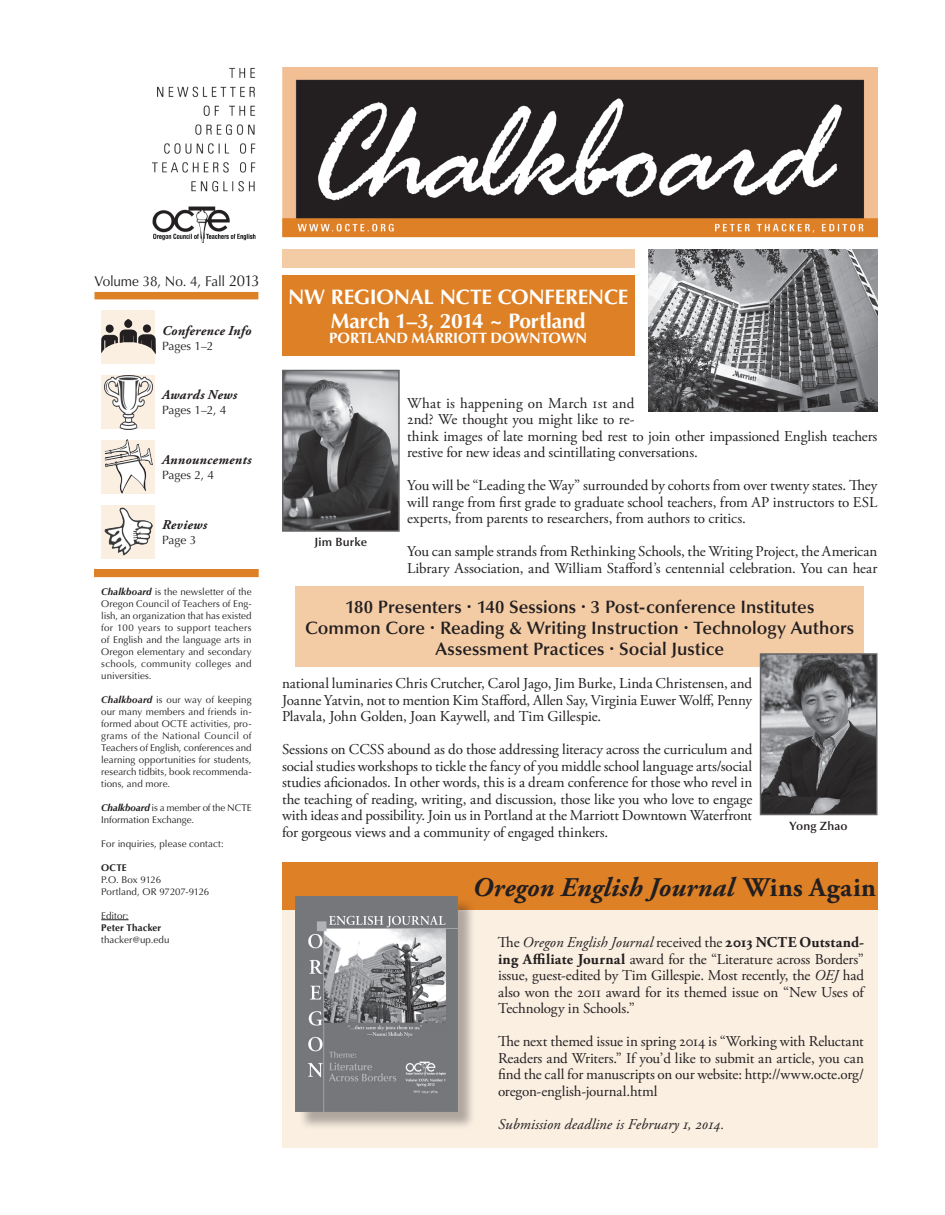
<style>
.page{position:relative;width:945px;height:1215px;background:#fff}
.page>*{position:absolute;margin:0;border:0;box-sizing:border-box;transform-origin:0 0}
.t1{font:italic 700 27px "Adobe Garamond Pro";letter-spacing:.01em;color:#231f20}
.t2{font:700 21px/24px "Optima LT Std";letter-spacing:-.01em;color:#fff;text-align:center}
.t3{font:600 18px/21px "Optima LT Std";color:#231f20;text-align:center}
.t4{font:15px/16.5px "Adobe Garamond Pro";letter-spacing:-.005em;color:#231f20;text-align:justify}
.t5{font:italic 15px "Adobe Garamond Pro";letter-spacing:.005em;color:#231f20}
.t6{font:700 15px "Optima LT Std";letter-spacing:-.01em;color:#fff}
.t7{font:14.25px "Optima LT Std";letter-spacing:-.02em;color:#231f20;scale:.95 1}
.t8{font:italic 700 13.5px "Adobe Garamond Pro";letter-spacing:.02em;color:#231f20}
.t9{font:12px "Optima LT Std";letter-spacing:-.005em;color:#231f20}
.t10{font:600 12px "Optima LT Std";letter-spacing:.015em;color:#231f20}
.t11{font:9.75px/12px "Optima LT Std";letter-spacing:.005em;color:#231f20;text-align:justify}
.t12{font:700 9.75px "Optima LT Std";letter-spacing:.015em;color:#231f20}
.s1{font-size:15.75px}
.s2{font-weight:700;font-style:italic}
.s3{font-style:normal}
.s4{font-style:italic}
.s5{font-weight:700}
</style>
<div class="page">
<div style="left:95px;top:293px;width:163px;height:6px;background:#de8025"></div>
<div style="left:94px;top:292px;width:164px;height:7px;border:2px solid #de8025"></div>
<div style="left:95px;top:570px;width:163px;height:7px;background:#de8025"></div>
<div style="left:94px;top:569px;width:164px;height:8px;border:1px solid #de8025"></div>
<div style="left:282px;top:275px;width:352px;height:81px;background:#de8025"></div>
<div style="left:282px;top:250px;width:352px;height:18px;background:#f3cca6"></div>
<div style="left:101px;top:310px;width:54px;height:54px;background:#fbefe2"></div>
<div style="left:101px;top:375px;width:54px;height:54px;background:#fbefe2"></div>
<img style="left:101px;top:320px;width:54px;height:33px">
<img style="left:104px;top:375px;width:48px;height:54px">
<svg style="left:101px;top:920px;width:28px;height:1px"></svg>
<img style="left:152px;top:68px;width:725px;height:174px">
<img style="left:285px;top:373px;width:112px;height:156px">
<div style="left:282px;top:370px;width:118px;height:162px;border:2px solid #636366"></div>
<img style="left:649px;top:250px;width:229px;height:162px">
<div style="left:101px;top:440px;width:54px;height:54px;background:#fbefe2"></div>
<img style="left:104px;top:440px;width:48px;height:54px">
<div style="left:295px;top:586px;width:569px;height:81px;background:#f3cca6"></div>
<img style="left:763px;top:656px;width:111px;height:156px">
<div style="left:760px;top:653px;width:117px;height:162px;border:2px solid #636366"></div>
<div style="left:282px;top:862px;width:596px;height:286px;background:#fbefe2"></div>
<div style="left:282px;top:862px;width:596px;height:48px;background:#de8025"></div>
<div style="left:298px;top:898px;width:178px;height:232px;background:#231f20;opacity:.35"></div>
<img style="left:295px;top:896px;width:162px;height:215px">
<div style="left:101px;top:505px;width:54px;height:54px;background:#fbefe2"></div>
<img style="left:104px;top:508px;width:48px;height:48px">
<p class="t7" style="left:94px;top:273px;width:176px">Volume 38, No. 4, Fall <span class="s1">2013</span></p>
<p class="t8" style="left:162px;top:323px;width:91px">Conference Info</p>
<p class="t9" style="left:162px;top:339px;width:53px">Pages 1–2</p>
<p class="t8" style="left:162px;top:387px;width:77px">Awards News</p>
<p class="t9" style="left:162px;top:403px;width:66px">Pages 1–2, 4</p>
<p class="t8" style="left:162px;top:452px;width:91px">Announcements</p>
<p class="t9" style="left:162px;top:468px;width:54px">Pages 2, 4</p>
<p class="t8" style="left:162px;top:517px;width:47px">Reviews</p>
<p class="t9" style="left:162px;top:533px;width:36px">Page 3</p>
<p class="t11" style="left:101px;top:586px;width:152px"><span class="s2">Chalkboard</span> is the newsletter of the Oregon Council of Teachers of Eng&shy;lish, an organization that has existed for 100 years to support teachers of English and the language arts in Oregon elementary and secondary schools, community colleges and universities.</p>
<p class="t11" style="left:101px;top:694px;width:152px"><span class="s2">Chalkboard</span> is our way of keeping our many members and friends in&shy;formed about OCTE activities, pro&shy;grams of the National Council of Teachers of English, conferences and learning opportunities for students, research tidbits, book recommenda&shy;tions, and more.</p>
<p class="t11" style="left:101px;top:802px;width:152px"><span class="s2">Chalkboard</span> is a member of the NCTE<br>Information Exchange.</p>
<p class="t11" style="left:101px;top:838px;width:124px">For inquiries, please contact:</p>
<p class="t12" style="left:101px;top:862px;width:27px">OCTE</p>
<p class="t11" style="left:101px;top:874px;width:110px">P.O. Box 9126<br>Portland, OR 97207-9126</p>
<p class="t11" style="left:101px;top:910px;width:29px">Editor:</p>
<p class="t12" style="left:101px;top:922px;width:62px">Peter Thacker</p>
<p class="t11" style="left:101px;top:934px;width:70px">thacker@up.edu</p>
<h2 class="t2" style="left:288px;top:285px;width:342px">NW REGIONAL NCTE CONFERENCE<br>March 1–3, 2014 ~ Portland</h2>
<p class="t6" style="left:329px;top:329px;width:259px">PORTLAND MARRIOTT DOWNTOWN</p>
<p class="t10" style="left:314px;top:535px;width:54px">Jim Burke</p>
<p class="t4" style="left:407px;top:395px;width:472px;text-align:left">What is happening on March 1st and<br>2nd? We thought you might like to re-<br>think images of late morning bed rest to join other impassioned English teachers restive for new ideas and scintillating conversations.</p>
<p class="t4" style="left:407px;top:478px;width:472px">You will be “Leading the Way” surrounded by cohorts from over twenty states. They will range from first grade to graduate school teachers, from AP instructors to ESL experts, from parents to researchers, from authors to critics.</p>
<p class="t4" style="left:407px;top:544px;width:472px">You can sample strands from Rethinking Schools, the Writing Project, the American<br>Library Association, and William Stafford’s centennial celebration. You can hear</p>
<p class="t3" style="left:305px;top:597px;width:551px">180 Presenters <sup>.</sup> 140 Sessions <sup>.</sup> 3 Post-conference Institutes<br>Common Core <sup>.</sup> Reading &amp; Writing Instruction <sup>.</sup> Technology Authors<br>Assessment Practices <sup>.</sup> Social Justice</p>
<p class="t4" style="left:282px;top:676px;width:472px">national luminaries Chris Crutcher, Carol Jago, Jim Burke, Linda Christensen, and Joanne Yatvin, not to mention Kim Stafford, Allen Say, Virginia Euwer Wolff, Penny Plavala, John Golden, Joan Kaywell, and Tim Gillespie.</p>
<p class="t4" style="left:282px;top:742px;width:472px">Sessions on CCSS abound as do those addressing literacy across the curriculum and social studies workshops to tickle the fancy of you middle school language arts/social studies aficionados. In other words, this is a dream conference for those who revel in the teaching of reading, writing, and discussion, those like you who love to engage with ideas and possibility. Join us in Portland at the Marriott Downtown Waterfront for gorgeous views and a community of engaged thinkers.</p>
<p class="t10" style="left:790px;top:819px;width:60px">Yong Zhao</p>
<h1 class="t1" style="left:473px;top:872px;width:405px">Oregon English Journal <span class="s3">Wins Again</span></h1>
<p class="t4" style="left:498px;top:935px;width:368px">The <span class="s4">Oregon English Journal</span> received the <span class="s5">2013 NCTE Outstand&shy;ing Affiliate Journal</span> award for the “Literature across Borders” issue, guest-edited by Tim Gillespie. Most recently, the <span class="s4">OEJ</span> had also won the 2011 award for its themed issue on “New Uses of Technology in Schools.”</p>
<p class="t4" style="left:498px;top:1034px;width:367px">The next themed issue in spring 2014 is “Working with Reluctant Readers and Writers.” If you’d like to submit an article, you can find the call for manuscripts on our website: http://www.octe.org/ oregon-english-journal.html</p>
<p class="t5" style="left:498px;top:1115px;width:228px">Submission deadline is February 1, 2014.</p>
</div>
